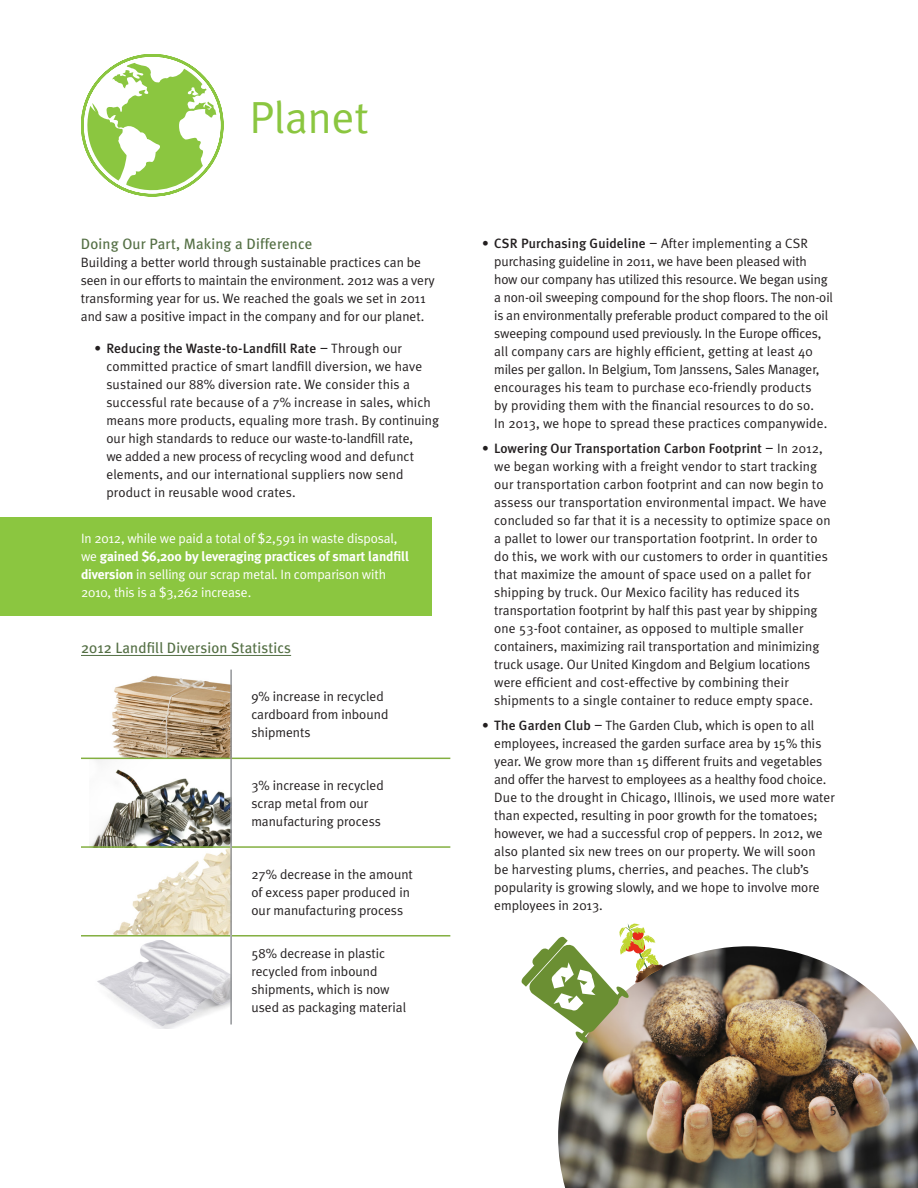
<style>
.page{position:relative;width:918px;height:1188px;background:#fff}
.page>*{position:absolute;margin:0;border:0;box-sizing:border-box;transform-origin:0 0}
.t1{font:45px "Meta Plus Normal";color:#8bc640}
.Paragraph_Headings{font:15px "Meta Plus";letter-spacing:.01em;color:#546f44}
.body_copy{font:13.5px/18px "Meta Plus Normal";color:#231f20}
.body_copy-2{font:13.5px/18px "Meta Plus Normal";letter-spacing:-.01em;color:#fff}
.s1{font-family:"Meta Plus";font-weight:500}
.s2{font-family:"Dow Corporate"}
.s3{font-family:"Meta Plus";font-weight:700}
</style>
<div class="page">
<img style="left:558px;top:946px;width:360px;height:242px">
<img style="left:113px;top:848px;width:117px;height:87px">
<svg style="left:81px;top:54px;width:143px;height:143px"></svg>
<div style="left:0;top:517px;width:431px;height:99px;background:#8bc640"></div>
<img style="left:109px;top:675px;width:121px;height:83px">
<img style="left:89px;top:760px;width:141px;height:86px">
<img style="left:97px;top:940px;width:134px;height:88px">
<hr style="left:81px;top:758px;width:149px;height:1px;background:#83af40">
<hr style="left:232px;top:758px;width:218px;height:1px;background:#83af40">
<hr style="left:81px;top:846px;width:149px;height:2px;background:#83af40">
<hr style="left:232px;top:846px;width:218px;height:2px;background:#83af40">
<hr style="left:81px;top:935px;width:149px;height:2px;background:#83af40">
<hr style="left:232px;top:935px;width:218px;height:2px;background:#83af40">
<hr style="left:230px;top:670px;width:2px;height:88px;background:#939598">
<hr style="left:230px;top:758px;width:2px;height:89px;background:#939598">
<hr style="left:230px;top:847px;width:2px;height:89px;background:#939598">
<hr style="left:230px;top:936px;width:2px;height:88px;background:#939598">
<hr style="left:81px;top:655px;width:210px;height:1px;background:#546f44">
<svg style="left:521px;top:923px;width:142px;height:121px"></svg>
<p class="t1" style="left:249px;top:91px;width:121px">Planet</p>
<p class="Paragraph_Headings" style="left:81px;top:236px;width:233px">Doing Our Part, Making a Difference</p>
<p class="body_copy" style="left:81px;top:254px;width:355px">Building a better world through sustainable practices can be seen in our efforts to maintain the environment. 2012 was a very transforming year for us. We reached the goals we set in 2011 and saw a positive impact in the company and for our planet.</p>
<p class="body_copy" style="left:106px;top:339px;width:334px;text-indent:-12px"><span class="s1">• Reducing the Waste-to-Landfill Rate</span> <span class="s2">–</span> Through our committed practice of smart landfill diversion, we have sustained our 88% diversion rate. We consider this a successful rate because of a 7% increase in sales, which means more products, equaling more trash. By continuing our high standards to reduce our waste-to-landfill rate,<br>we added a new process of recycling wood and defunct elements, and our international suppliers now send product in reusable wood crates.</p>
<p class="body_copy-2" style="left:81px;top:529px;width:330px">In 2012, while we paid a total of $2,591 in waste disposal, we <span class="s3">gained $6,200 by leveraging practices of smart landfill diversion</span> in selling our scrap metal. In comparison with 2010, this is a $3,262 increase.</p>
<p class="Paragraph_Headings" style="left:81px;top:639px;width:212px">2012 Landfill Diversion Statistics</p>
<p class="body_copy" style="left:251px;top:687px;width:139px">9% increase in recycled cardboard from inbound shipments</p>
<p class="body_copy" style="left:251px;top:776px;width:134px">3% increase in recycled scrap metal from our manufacturing process</p>
<p class="body_copy" style="left:251px;top:865px;width:163px">27% decrease in the amount of excess paper produced in our manufacturing process</p>
<p class="body_copy" style="left:251px;top:945px;width:156px">58% decrease in plastic recycled from inbound shipments, which is now used as packaging material</p>
<p class="body_copy" style="left:494px;top:235px;width:340px;text-indent:-12px"><span class="s1">• CSR Purchasing Guideline</span> <span class="s2">–</span> After implementing a CSR purchasing guideline in 2011, we have been pleased with how our company has utilized this resource. We began using a non-oil sweeping compound for the shop floors. The non-oil is an environmentally preferable product compared to the oil sweeping compound used previously. In the Europe offices, all company cars are highly efficient, getting at least 40 miles per gallon. In Belgium, Tom Janssens, Sales Manager, encourages his team to purchase eco-friendly products<br>by providing them with the financial resources to do so.<br>In 2013, we hope to spread these practices companywide.</p>
<p class="body_copy" style="left:494px;top:439px;width:338px;text-indent:-12px"><span class="s1">• Lowering Our Transportation Carbon Footprint</span> <span class="s2">–</span> In 2012, we began working with a freight vendor to start tracking our transportation carbon footprint and can now begin to assess our transportation environmental impact. We have concluded so far that it is a necessity to optimize space on a pallet to lower our transportation footprint. In order to do this, we work with our customers to order in quantities that maximize the amount of space used on a pallet for shipping by truck. Our Mexico facility has reduced its transportation footprint by half this past year by shipping one 53-foot container, as opposed to multiple smaller containers, maximizing rail transportation and minimizing truck usage. Our United Kingdom and Belgium locations were efficient and cost-effective by combining their shipments to a single container to reduce empty space.</p>
<p class="body_copy" style="left:494px;top:716px;width:342px;text-indent:-12px"><span class="s1">• The Garden Club</span> <span class="s2">–</span> The Garden Club, which is open to all employees, increased the garden surface area by 15% this year. We grow more than 15 different fruits and vegetables and offer the harvest to employees as a healthy food choice.<br>Due to the drought in Chicago, Illinois, we used more water than expected, resulting in poor growth for the tomatoes; however, we had a successful crop of peppers. In 2012, we also planted six new trees on our property. We will soon<br>be harvesting plums, cherries, and peaches. The club’s popularity is growing slowly, and we hope to involve more employees in 2013.</p>
<p class="body_copy" style="left:830px;top:1100px;width:9px">5</p>
</div>
